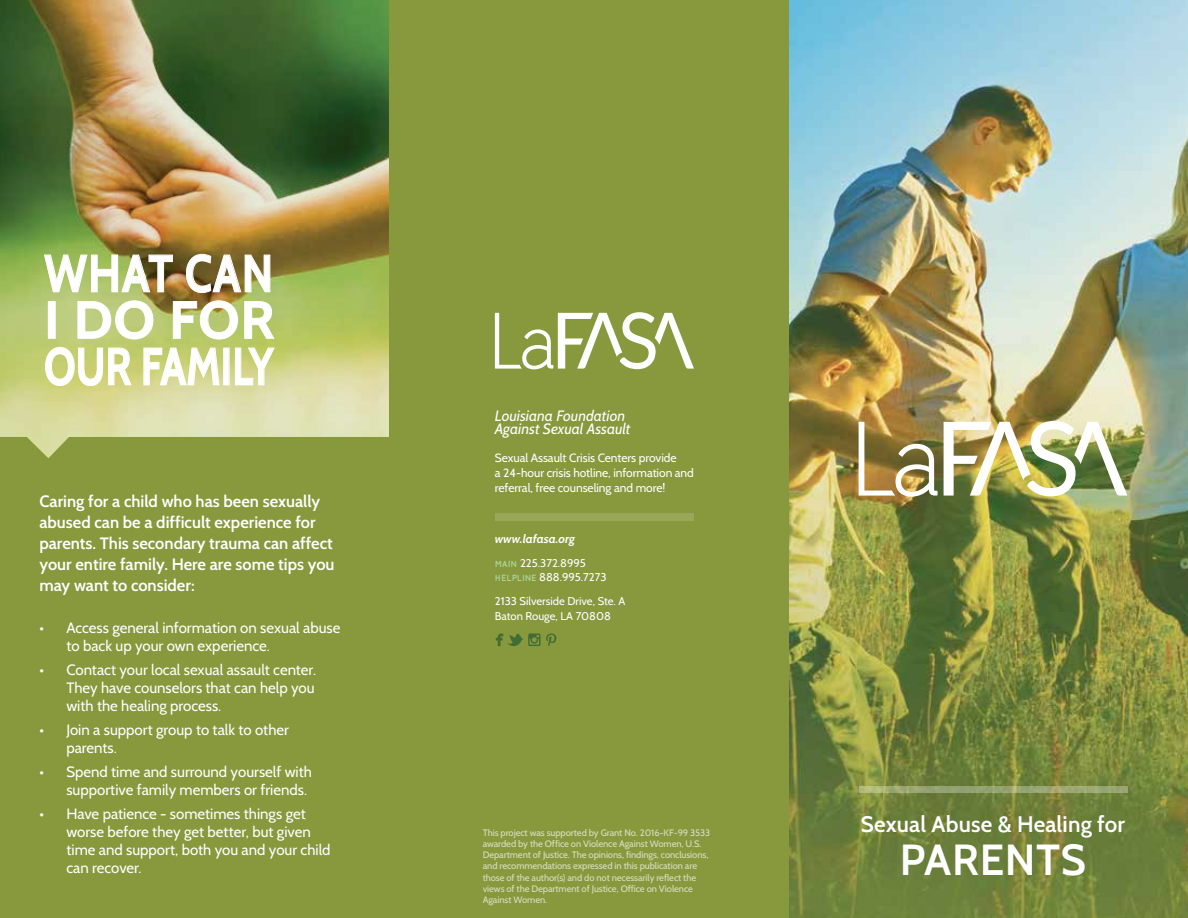
<style>
.page{position:relative;width:1188px;height:918px;background:#fff}
.page>*{position:absolute;margin:0;border:0;box-sizing:border-box;transform-origin:0 0}
.t1{font:700 52.5px/46.5px "Cabin";color:#fff;text-align:justify;scale:.85 1}
.t2{font:600 43.5px "Cabin";letter-spacing:.015em;color:#fff}
.t3{font:600 22.5px "Cabin";letter-spacing:.005em;color:#fff}
.t4{font:600 16.5px/21px "Cabin";color:#fff}
.t5{font:15px/18px "Cabin";color:#fff}
.t6{font:italic 15px/13.5px "Cabin";color:#fff}
.t7{font:12px/15px "Cabin";letter-spacing:-.005em;color:#fff}
.t8{font:italic 700 12px "Cabin";color:#fff}
.t9{font:11.25px/14.4px "Cabin";color:#fff}
.t10{font:500 9.3px/11.2px "Cabin";letter-spacing:-.01em;color:#fff}
.s1{font-family:"Quicksand";font-weight:700;font-size:9px;color:#aad69c}
</style>
<div class="page">
<img style="left:0;top:0;width:389px;height:437px">
<div style="left:0;top:437px;width:389px;height:481px;background:#88983d"></div>
<svg style="left:44px;top:254px;width:129px;height:39px;background:#a5b16a"></svg>
<svg style="left:186px;top:254px;width:85px;height:39px;background:#8d7d4a"></svg>
<div style="left:48px;top:301px;width:8px;height:38px;border:1px solid #fff"></div>
<svg style="left:77px;top:300px;width:77px;height:40px;background:#c5d18b"></svg>
<svg style="left:173px;top:300px;width:65px;height:40px;background:#b7bd71"></svg>
<svg style="left:244px;top:301px;width:31px;height:38px"></svg>
<svg style="left:45px;top:347px;width:87px;height:39px;background:#d0d586"></svg>
<svg style="left:143px;top:347px;width:77px;height:39px;background:#d3d891"></svg>
<div style="left:223px;top:348px;width:6px;height:37px;border:1px solid #fff"></div>
<svg style="left:235px;top:347px;width:40px;height:39px;background:#d3d892"></svg>
<div style="left:389px;top:0;width:408px;height:918px;background:#88983d"></div>
<svg style="left:495px;top:312px;width:199px;height:57px"></svg>
<svg style="left:496px;top:633px;width:61px;height:13px"></svg>
<div style="left:495px;top:514px;width:199px;height:7px;background:#99a759"></div>
<img style="left:790px;top:0;width:398px;height:918px">
<svg style="left:859px;top:422px;width:79px;height:75px"></svg>
<img style="left:944px;top:421px;width:183px;height:75px">
<svg style="left:859px;top:786px;width:268px;height:7px;background:#9ca874"></svg>
<h1 class="t1" style="left:44px;top:250px;width:272px">WHAT CAN I DO FOR OUR FAMILY</h1>
<p class="t4" style="left:39px;top:491px;width:297px">Caring for a child who has been sexually abused can be a difficult experience for parents. This secondary trauma can affect your entire family. Here are some tips you may want to consider:</p>
<p class="t5" style="left:66px;top:619px;width:276px;text-indent:-27px">• Access general information on sexual abuse to back up your own experience.</p>
<p class="t5" style="left:66px;top:661px;width:251px;text-align:justify;text-indent:-27px">• Contact your local sexual assault center.<br>They have counselors that can help you with the healing process.</p>
<p class="t5" style="left:66px;top:721px;width:224px;text-indent:-27px">• Join a support group to talk to other parents.</p>
<p class="t5" style="left:66px;top:763px;width:247px;text-indent:-27px">• Spend time and surround yourself with supportive family members or friends.</p>
<p class="t5" style="left:66px;top:805px;width:266px;text-indent:-27px">• Have patience - sometimes things get worse before they get better, but given time and support, both you and your child can recover.</p>
<p class="t6" style="left:495px;top:409px;width:137px">Louisiana Foundation<br>Against Sexual Assault</p>
<p class="t7" style="left:495px;top:450px;width:201px">Sexual Assault Crisis Centers provide<br>a 24-hour crisis hotline, information and referral, free counseling and more!</p>
<p class="t8" style="left:495px;top:532px;width:82px">www.lafasa.org</p>
<p class="t9" style="left:495px;top:556px;width:113px"><span class="s1">MAIN</span> 225.372.8995<br><span class="s1">HELPLINE</span> 888.995.7273</p>
<p class="t9" style="left:495px;top:594px;width:132px">2133 Silverside Drive, Ste. A<br>Baton Rouge, LA 70808</p>
<p class="t10" style="left:483px;top:827px;width:229px">This project was supported by Grant No. 2016-KF-99 3533 awarded by the Office on Violence Against Women, U.S.<br>Department of Justice. The opinions, findings, conclusions, and recommendations expressed in this publication are those of the author(s) and do not necessarily reflect the views of the Department of Justice, Office on Violence Against Women.</p>
<h3 class="t3" style="left:861px;top:810px;width:266px">Sexual Abuse &amp; Healing for</h3>
<h2 class="t2" style="left:900px;top:833px;width:188px">PARENTS</h2>
</div>
